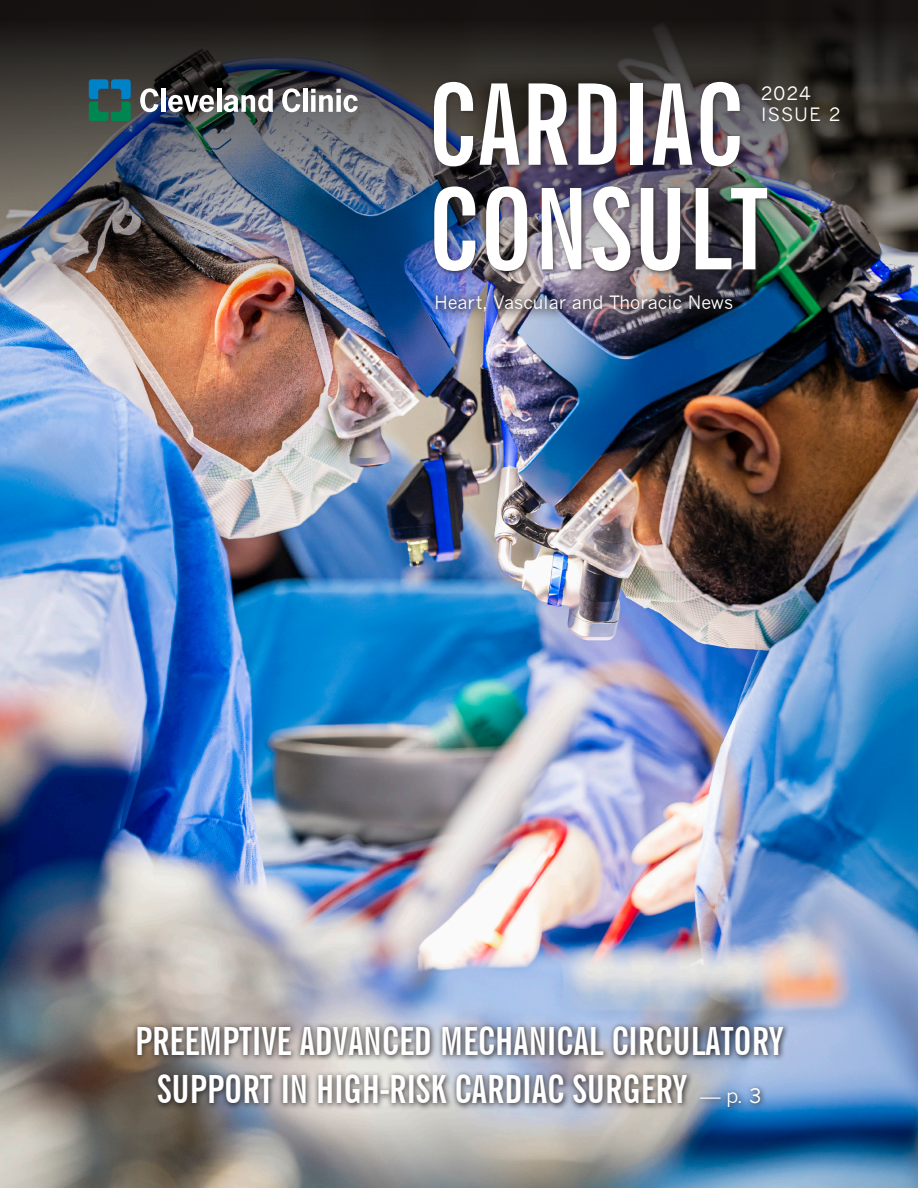
<style>
.page{position:relative;width:918px;height:1188px;background:#fff}
.page>*{position:absolute;margin:0;border:0;box-sizing:border-box;transform-origin:0 0}
.t1{font:700 extra-condensed 112.5px "News Gothic BT";letter-spacing:.01em;color:#fff}
.t2{font:700 extra-condensed 112.5px "News Gothic BT";letter-spacing:.01em;color:#fff;scale:1.05 1}
.t3{font:700 extra-condensed 39px/48px "News Gothic BT";color:#fff;text-align:center}
.t4{font:18px "News Gothic";color:#fff}
.t5{font:18px/21px "News Gothic";letter-spacing:.05em;color:#fff;scale:1.05 1}
.s1{font-family:"News Gothic";font-weight:400;font-stretch:normal;font-size:19.5px}
</style>
<div class="page">
<img style="left:0;top:422px;width:918px;height:766px">
<img style="left:0;top:0;width:918px;height:422px">
<div style="left:430px;top:78px;width:315px;height:94px;background:#231f20;opacity:.75"></div>
<div style="left:431px;top:183px;width:342px;height:93px;background:#231f20;opacity:.75"></div>
<svg style="left:89px;top:79px;width:42px;height:42px;background:#1a6c6f"></svg>
<svg style="left:140px;top:88px;width:18px;height:24px"></svg>
<hr style="left:161px;top:89px;width:4px;height:23px;background:#fff">
<svg style="left:168px;top:95px;width:46px;height:17px"></svg>
<hr style="left:217px;top:89px;width:4px;height:23px;background:#fff">
<svg style="left:282px;top:88px;width:18px;height:24px"></svg>
<hr style="left:303px;top:89px;width:4px;height:23px;background:#fff">
<svg style="left:311px;top:89px;width:47px;height:23px"></svg>
<svg style="left:224px;top:89px;width:49px;height:23px"></svg>
<img style="left:426px;top:285px;width:318px;height:38px">
<img style="left:133px;top:1021px;width:657px;height:92px">
<p class="t1" style="left:428px;top:57px;width:316px">CARDIAC</p>
<p class="t2" style="left:428px;top:161px;width:326px">CONSULT</p>
<p class="t5" style="left:761px;top:83px;width:77px">2024<br>ISSUE 2</p>
<p class="t4" style="left:434px;top:292px;width:300px">Heart, Vascular and Thoracic News</p>
<p class="t3" style="left:135px;top:1017px;width:650px">PREEMPTIVE ADVANCED MECHANICAL CIRCULATORY<br>SUPPORT IN HIGH-RISK CARDIAC SURGERY <span class="s1">— p. 3</span></p>
</div>
